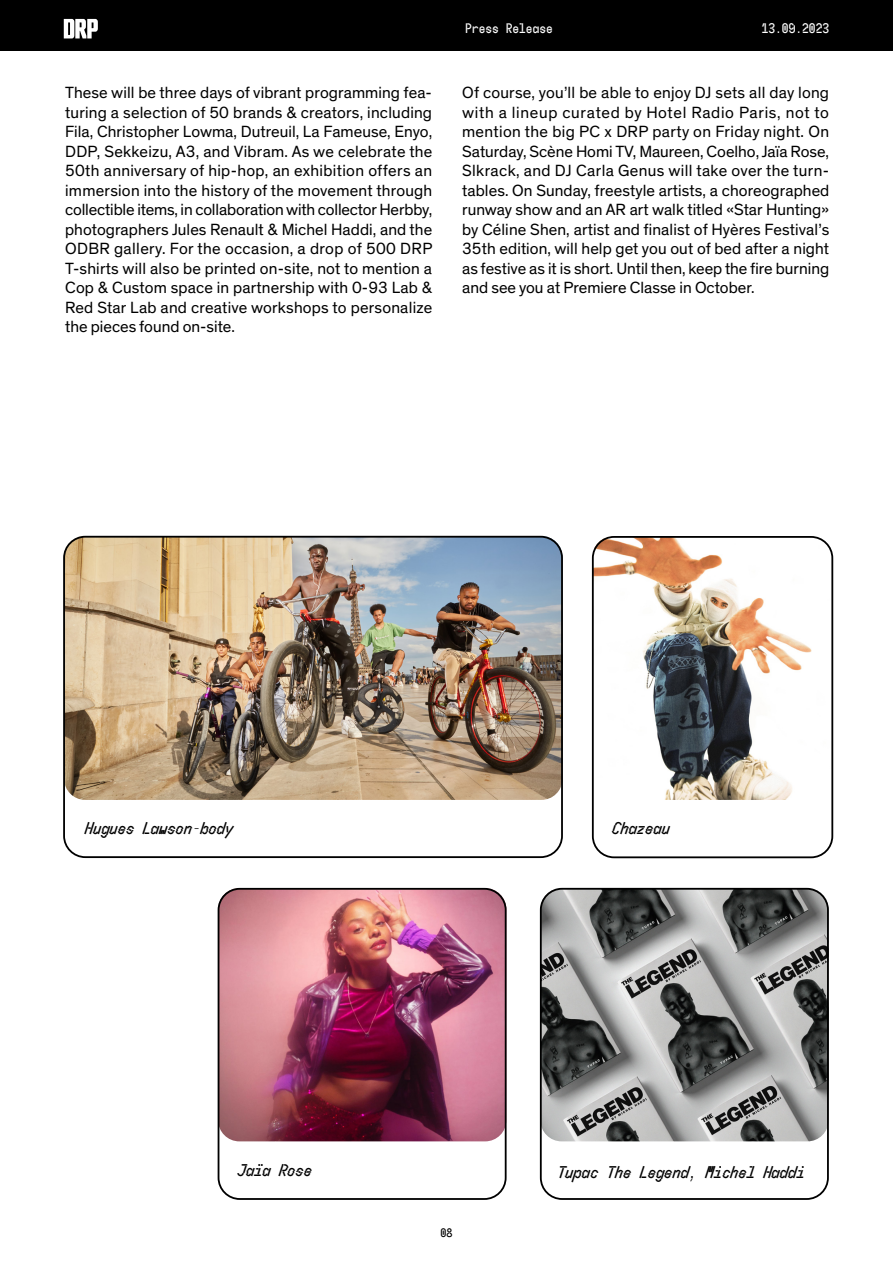
<style>
.page{position:relative;width:893px;height:1263px;background:#fff}
.page>*{position:absolute;margin:0;border:0;box-sizing:border-box;transform-origin:0 0}
.t1{font:16.5px/19.5px "Theinhardt";color:#000;text-align:justify}
.t2{font:16.5px "Domino Mono Bold C";color:#000}
.t3{font:13.5px "Domino Mono Bold A";color:#fff}
.t4{font:12px "Domino Mono Bold A";color:#000}
</style>
<div class="page">
<div style="left:0;top:0;width:893px;height:51px;background:#000"></div>
<svg style="left:64px;top:19px;width:34px;height:19px"></svg>
<img style="left:540px;top:888px;width:289px;height:253px">
<img style="left:218px;top:888px;width:286px;height:253px">
<img style="left:66px;top:536px;width:497px;height:264px">
<img style="left:592px;top:536px;width:241px;height:264px">
<div style="left:540px;top:888px;width:289px;height:312px;border:2px solid #000;border-radius:21px"></div>
<div style="left:218px;top:888px;width:289px;height:312px;border:2px solid #000;border-radius:21px"></div>
<div style="left:63px;top:536px;width:500px;height:322px;border:2px solid #000;border-radius:21px"></div>
<div style="left:592px;top:536px;width:241px;height:322px;border:2px solid #000;border-radius:21px"></div>
<p class="t3" style="left:465px;top:19px;width:89px">Press Release</p>
<p class="t3" style="left:762px;top:19px;width:69px">13.09.2023</p>
<p class="t1" style="left:65px;top:83px;width:369px">These will be three days of vibrant programming fea&shy;turing a selection of 50 brands &amp; creators, including Fila, Christopher Lowma, Dutreuil, La Fameuse, Enyo, DDP, Sekkeizu, A3, and Vibram. As we celebrate the 50th anniversary of hip-hop, an exhibition offers an immersion into the history of the movement through collectible items, in collaboration with collector Herbby, photographers Jules Renault &amp; Michel Haddi, and the ODBR gallery. For the occasion, a drop of 500 DRP T-shirts will also be printed on-site, not to mention a Cop &amp; Custom space in partnership with 0-93 Lab &amp; Red Star Lab and creative workshops to personalize the pieces found on-site.</p>
<p class="t1" style="left:462px;top:83px;width:369px">Of course, you’ll be able to enjoy DJ sets all day long with a lineup curated by Hotel Radio Paris, not to mention the big PC x DRP party on Friday night. On Saturday, Scène Homi TV, Maureen, Coelho, Jaïa Rose, Slkrack, and DJ Carla Genus will take over the turn&shy;tables. On Sunday, freestyle artists, a choreographed runway show and an AR art walk titled «Star Hunting» by Céline Shen, artist and finalist of Hyères Festival’s 35th edition, will help get you out of bed after a night as festive as it is short. Until then, keep the fire burning and see you at Premiere Classe in October.</p>
<p class="t2" style="left:85px;top:817px;width:150px">Hugues Lawson-body</p>
<p class="t2" style="left:612px;top:817px;width:59px">Chazeau</p>
<p class="t2" style="left:238px;top:1159px;width:76px">Jaïa Rose</p>
<p class="t2" style="left:557px;top:1161px;width:249px">Tupac The Legend, Michel Haddi</p>
<p class="t4" style="left:440px;top:1225px;width:13px">08</p>
</div>
